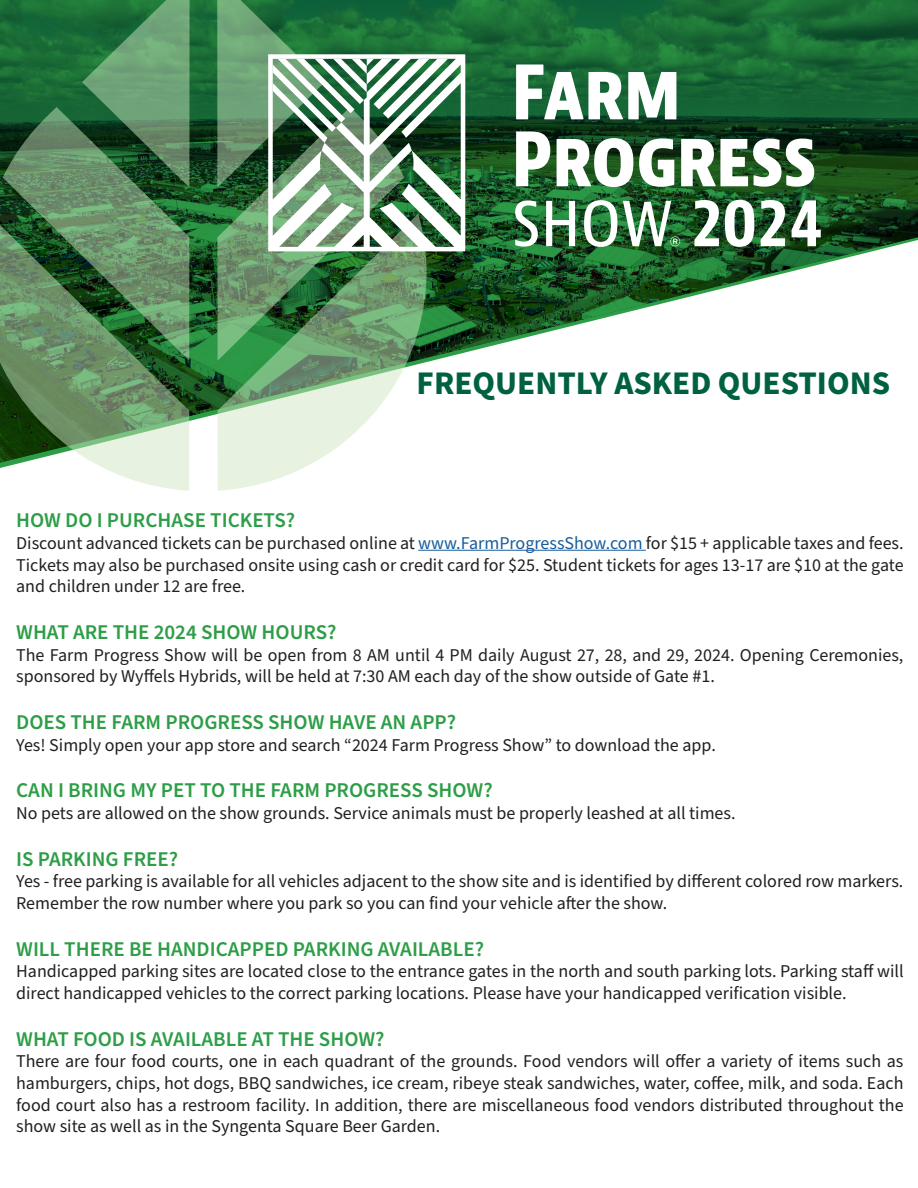
<style>
.page{position:relative;width:918px;height:1188px;background:#fff}
.page>*{position:absolute;margin:0;border:0;box-sizing:border-box;transform-origin:0 0}
.t1{font:700 33px "Source Sans Pro";color:#00613f}
.Paragraph_Style_1{font:600 21px "Source Sans Pro";color:#2d9e47}
.Paragraph_Style_2{font:18px/21.6px "Source Sans Pro";color:#231f20}
.s1{color:#175d9e}
</style>
<div class="page">
<svg style="left:427px;top:0;width:491px;height:362px"></svg>
<svg style="left:0;top:0;width:427px;height:491px;background:#68956e"></svg>
<svg style="left:516px;top:64px;width:160px;height:55px"></svg>
<svg style="left:516px;top:131px;width:34px;height:55px"></svg>
<svg style="left:557px;top:138px;width:76px;height:49px"></svg>
<svg style="left:639px;top:138px;width:35px;height:49px"></svg>
<svg style="left:681px;top:139px;width:133px;height:48px"></svg>
<svg style="left:515px;top:200px;width:23px;height:47px"></svg>
<svg style="left:546px;top:201px;width:29px;height:45px"></svg>
<svg style="left:584px;top:200px;width:33px;height:47px"></svg>
<svg style="left:623px;top:201px;width:57px;height:45px"></svg>
<svg style="left:695px;top:200px;width:24px;height:46px"></svg>
<svg style="left:725px;top:200px;width:29px;height:47px"></svg>
<svg style="left:761px;top:200px;width:24px;height:46px"></svg>
<svg style="left:792px;top:200px;width:29px;height:46px"></svg>
<svg style="left:268px;top:54px;width:197px;height:197px"></svg>
<hr style="left:418px;top:550px;width:228px;height:1px;background:#175d9e">
<p class="t1" style="left:417px;top:360px;width:475px">FREQUENTLY ASKED QUESTIONS</p>
<p class="Paragraph_Style_1" style="left:16px;top:506px;width:281px">HOW DO I PURCHASE TICKETS?</p>
<p class="Paragraph_Style_2" style="left:16px;top:533px;width:889px;text-align:justify">Discount advanced tickets can be purchased online at <span class="s1">www.FarmProgressShow.com</span> for $15 + applicable taxes and fees.<br>Tickets may also be purchased onsite using cash or credit card for $25. Student tickets for ages 13-17 are $10 at the gate and children under 12 are free.</p>
<p class="Paragraph_Style_1" style="left:16px;top:618px;width:322px">WHAT ARE THE 2024 SHOW HOURS?</p>
<p class="Paragraph_Style_2" style="left:16px;top:644px;width:889px">The Farm Progress Show will be open from 8 AM until 4 PM daily August 27, 28, and 29, 2024. Opening Ceremonies, sponsored by Wyffels Hybrids, will be held at 7:30 AM each day of the show outside of Gate #1.</p>
<p class="Paragraph_Style_1" style="left:16px;top:708px;width:442px">DOES THE FARM PROGRESS SHOW HAVE AN APP?</p>
<p class="Paragraph_Style_2" style="left:16px;top:734px;width:701px">Yes! Simply open your app store and search “2024 Farm Progress Show” to download the app.</p>
<p class="Paragraph_Style_1" style="left:16px;top:776px;width:478px">CAN I BRING MY PET TO THE FARM PROGRESS SHOW?</p>
<p class="Paragraph_Style_2" style="left:16px;top:803px;width:721px">No pets are allowed on the show grounds. Service animals must be properly leashed at all times.</p>
<p class="Paragraph_Style_1" style="left:16px;top:845px;width:163px">IS PARKING FREE?</p>
<p class="Paragraph_Style_2" style="left:16px;top:871px;width:889px">Yes - free parking is available for all vehicles adjacent to the show site and is identified by different colored row markers.<br>Remember the row number where you park so you can find your vehicle after the show.</p>
<p class="Paragraph_Style_1" style="left:16px;top:935px;width:469px">WILL THERE BE HANDICAPPED PARKING AVAILABLE?</p>
<p class="Paragraph_Style_2" style="left:16px;top:961px;width:889px">Handicapped parking sites are located close to the entrance gates in the north and south parking lots. Parking staff will direct handicapped vehicles to the correct parking locations. Please have your handicapped verification visible.</p>
<p class="Paragraph_Style_1" style="left:16px;top:1025px;width:370px">WHAT FOOD IS AVAILABLE AT THE SHOW?</p>
<p class="Paragraph_Style_2" style="left:16px;top:1051px;width:889px;text-align:justify">There are four food courts, one in each quadrant of the grounds. Food vendors will offer a variety of items such as hamburgers, chips, hot dogs, BBQ sandwiches, ice cream, ribeye steak sandwiches, water, coffee, milk, and soda. Each food court also has a restroom facility. In addition, there are miscellaneous food vendors distributed throughout the show site as well as in the Syngenta Square Beer Garden.</p>
</div>
